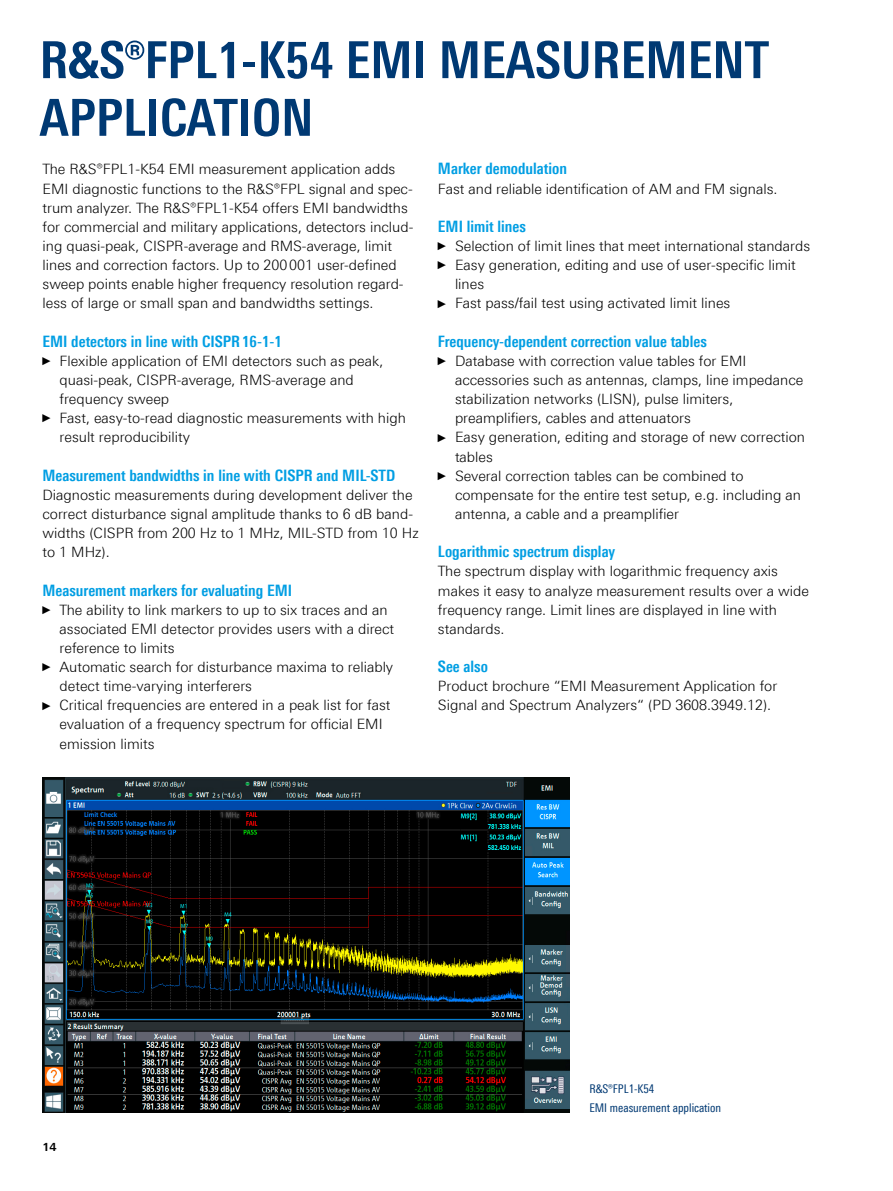
<style>
.page{position:relative;width:893px;height:1191px;background:#fff}
.page>*{position:absolute;margin:0;border:0;box-sizing:border-box;transform-origin:0 0}
.Seiten_Headline_34Pt{font:700 51px/57.6px "Linotype Univers 620 Cn";color:#003973}
.Absatzfett_cyan{font:700 15.75px "Linotype Univers 620 Cn";color:#009ee3}
.Haupttext_ohne_Absta{font:300 14.25px/19.2px "Linotype Univers 330";color:#000}
.Bildunterschrift{font:12px/19.2px "Linotype Univers 420 Cn";color:#003973}
.t1{font:700 11.25px "Linotype Univers 630";color:#000}
.s1{font-family:"Arial Narrow";font-weight:400;font-size:11.4px}
</style>
<div class="page">
<img style="left:43px;top:777px;width:527px;height:335px">
<p class="Seiten_Headline_34Pt" style="left:40px;top:31px;width:731px">R&amp;S®FPL1-K54 EMI MEASUREMENT<br>APPLICATION</p>
<p class="Haupttext_ohne_Absta" style="left:43px;top:160px;width:372px">The R&amp;S®FPL1-K54 EMI measurement application adds EMI diagnostic functions to the R&amp;S®FPL signal and spec&shy;trum analyzer. The R&amp;S®FPL1-K54 offers EMI bandwidths for commercial and military applications, detectors includ&shy;ing quasi-peak, CISPR-average and RMS-average, limit lines and correction factors. Up to 200001 user-defined sweep points enable higher frequency resolution regard&shy;less of large or small span and bandwidths settings.</p>
<p class="Absatzfett_cyan" style="left:43px;top:332px;width:241px">EMI detectors in line with CISPR16-1-1</p>
<p class="Haupttext_ohne_Absta" style="left:60px;top:351px;width:325px;text-indent:-17px"><span class="s1">►</span> Flexible application of EMI detectors such as peak, quasi-peak, CISPR-average, RMS-average and frequency sweep</p>
<p class="Haupttext_ohne_Absta" style="left:60px;top:408px;width:348px;text-indent:-17px"><span class="s1">►</span> Fast, easy-to-read diagnostic measurements with high result reproducibility</p>
<p class="Absatzfett_cyan" style="left:43px;top:466px;width:354px">Measurement bandwidths in line with CISPR and MIL-STD</p>
<p class="Haupttext_ohne_Absta" style="left:43px;top:485px;width:378px">Diagnostic measurements during development deliver the correct disturbance signal amplitude thanks to 6 dB band&shy;widths (CISPR from 200 Hz to 1 MHz, MIL‑STD from 10 Hz to 1 MHz).</p>
<p class="Absatzfett_cyan" style="left:43px;top:580px;width:251px">Measurement markers for evaluating EMI</p>
<p class="Haupttext_ohne_Absta" style="left:60px;top:600px;width:336px;text-indent:-17px"><span class="s1">►</span> The ability to link markers to up to six traces and an associated EMI detector provides users with a direct reference to limits</p>
<p class="Haupttext_ohne_Absta" style="left:60px;top:657px;width:335px;text-indent:-17px"><span class="s1">►</span> Automatic search for disturbance maxima to reliably detect time-varying interferers</p>
<p class="Haupttext_ohne_Absta" style="left:60px;top:695px;width:332px;text-indent:-17px"><span class="s1">►</span> Critical frequencies are entered in a peak list for fast evaluation of a frequency spectrum for official EMI emission limits</p>
<p class="Absatzfett_cyan" style="left:438px;top:159px;width:131px">Marker demodulation</p>
<p class="Haupttext_ohne_Absta" style="left:438px;top:179px;width:341px">Fast and reliable identification of AM and FM signals.</p>
<p class="Absatzfett_cyan" style="left:438px;top:217px;width:89px">EMI limit lines</p>
<p class="Haupttext_ohne_Absta" style="left:438px;top:236px;width:374px"><span class="s1">►</span> Selection of limit lines that meet international standards</p>
<p class="Haupttext_ohne_Absta" style="left:455px;top:255px;width:342px;text-indent:-17px"><span class="s1">►</span> Easy generation, editing and use of user-specific limit lines</p>
<p class="Haupttext_ohne_Absta" style="left:438px;top:293px;width:294px"><span class="s1">►</span> Fast pass/fail test using activated limit lines</p>
<p class="Absatzfett_cyan" style="left:438px;top:332px;width:270px">Frequency-dependent correction value tables</p>
<p class="Haupttext_ohne_Absta" style="left:455px;top:351px;width:350px;text-indent:-17px"><span class="s1">►</span> Database with correction value tables for EMI accessories such as antennas, clamps, line impedance stabilization networks (LISN), pulse limiters, preamplifiers, cables and attenuators</p>
<p class="Haupttext_ohne_Absta" style="left:455px;top:427px;width:352px;text-indent:-17px"><span class="s1">►</span> Easy generation, editing and storage of new correction tables</p>
<p class="Haupttext_ohne_Absta" style="left:455px;top:466px;width:348px;text-indent:-17px"><span class="s1">►</span> Several correction tables can be combined to compensate for the entire test setup, e.g. including an antenna, a cable and a preamplifier</p>
<p class="Absatzfett_cyan" style="left:438px;top:542px;width:179px">Logarithmic spectrum display</p>
<p class="Haupttext_ohne_Absta" style="left:438px;top:561px;width:372px">The spectrum display with logarithmic frequency axis makes it easy to analyze measurement results over a wide frequency range. Limit lines are displayed in line with standards.</p>
<p class="Absatzfett_cyan" style="left:438px;top:657px;width:51px">See also</p>
<p class="Haupttext_ohne_Absta" style="left:438px;top:676px;width:341px">Product brochure “EMI Measurement Application for<br>Signal and Spectrum Analyzers“ (PD 3608.3949.12).</p>
<p class="t1" style="left:43px;top:1139px;width:16px">14</p>
<p class="Bildunterschrift" style="left:589px;top:1079px;width:133px">R&amp;S®FPL1-K54<br>EMI measurement application</p>
</div>
